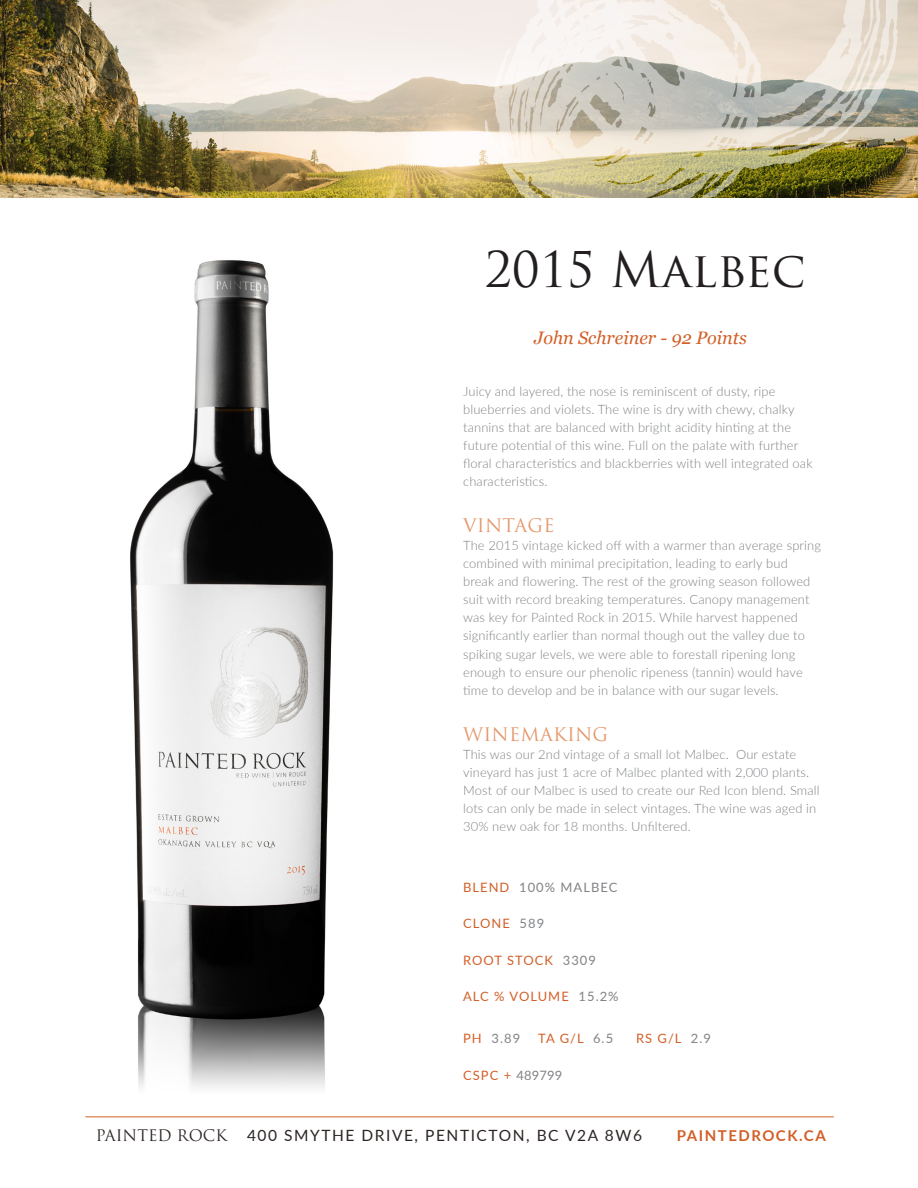
<style>
.page{position:relative;width:918px;height:1188px;background:#fff}
.page>*{position:absolute;margin:0;border:0;box-sizing:border-box;transform-origin:0 0}
.t1{font:48px "Trajan Pro";color:#231f20}
.t2{font:18.3px "Trajan Pro";letter-spacing:.01em;color:#e3986c}
.t3{font:italic 18px "Georgia";color:#d25f27}
.Lato_left{font:15.6px "Lato";letter-spacing:.1em;color:#2b2523}
.Lato_left-2{font:15.6px "Trajan Pro";color:#2b2523}
.Lato_left-3{font:700 15px "Lato";letter-spacing:.1em;color:#d25f27}
.t4{font:300 12.9px/18.1px "Lato";letter-spacing:.01em;color:#808285}
.t5{font:12.9px "Lato";letter-spacing:.08em;color:#d25f27}
.t6{font:12.9px "Lato";letter-spacing:.08em;color:#808285}
.t7{font:12.9px "Lato";letter-spacing:.01em;color:#808285}
.s1{color:#d25f27}
.s2{color:#808285}
</style>
<div class="page">
<img style="left:130px;top:260px;width:204px;height:828px">
<img style="left:0;top:0;width:918px;height:197px">
<hr style="left:85px;top:1117px;width:749px;height:1px;background:#d25f27">
<svg style="left:762px;top:0;width:138px;height:176px;background:#c2bca3"></svg>
<svg style="left:484px;top:0;width:278px;height:198px;background:#d7d1be"></svg>
<p class="t1" style="left:485px;top:239px;width:322px">2015 Malbec</p>
<p class="t3" style="left:534px;top:327px;width:214px">John Schreiner - 92 Points</p>
<p class="t4" style="left:463px;top:381px;width:351px">Juicy and layered, the nose is reminiscent of dusty, ripe blueberries and violets. The wine is dry with chewy, chalky tannins that are balanced with bright acidity hinting at the future potential of this wine. Full on the palate with further floral characteristics and blackberries with well integrated oak characteristics.</p>
<p class="t2" style="left:463px;top:514px;width:93px">VINTAGE</p>
<p class="t4" style="left:463px;top:536px;width:359px">The 2015 vintage kicked off with a warmer than average spring combined with minimal precipitation, leading to early bud break and flowering. The rest of the growing season followed suit with record breaking temperatures. Canopy management was key for Painted Rock in 2015. While harvest happened significantly earlier than normal though out the valley due to spiking sugar levels, we were able to forestall ripening long enough to ensure our phenolic ripeness (tannin) would have time to develop and be in balance with our sugar levels.</p>
<p class="t2" style="left:463px;top:722px;width:147px">WINEMAKING</p>
<p class="t4" style="left:463px;top:744px;width:358px">This was our 2nd vintage of a small lot Malbec. Our estate vineyard has just 1 acre of Malbec planted with 2,000 plants.<br>Most of our Malbec is used to create our Red Icon blend. Small lots can only be made in select vintages. The wine was aged in 30% new oak for 18 months. Unfiltered.</p>
<p class="t6" style="left:463px;top:878px;width:156px"><span class="s1">BLEND</span> 100% MALBEC</p>
<p class="t5" style="left:463px;top:914px;width:83px">CLONE <span class="s2">589</span></p>
<p class="t5" style="left:463px;top:951px;width:134px">ROOT STOCK <span class="s2">3309</span></p>
<p class="t5" style="left:463px;top:987px;width:157px">ALC % VOLUME <span class="s2">15.2%</span></p>
<p class="t6" style="left:463px;top:1029px;width:59px"><span class="s1">PH</span> 3.89</p>
<p class="t5" style="left:538px;top:1029px;width:76px">TA G/L <span class="s2">6.5</span></p>
<p class="t5" style="left:636px;top:1029px;width:77px">RS G/L <span class="s2">2.9</span></p>
<p class="t7" style="left:463px;top:1066px;width:101px"><span class="s1">CSPC +</span> 489799</p>
<p class="Lato_left-2" style="left:96px;top:1126px;width:133px">PAINTED ROCK</p>
<p class="Lato_left" style="left:247px;top:1125px;width:397px">400 SMYTHE DRIVE, PENTICTON, BC V2A 8W6</p>
<p class="Lato_left-3" style="left:677px;top:1125px;width:150px">PAINTEDROCK.CA</p>
</div>
